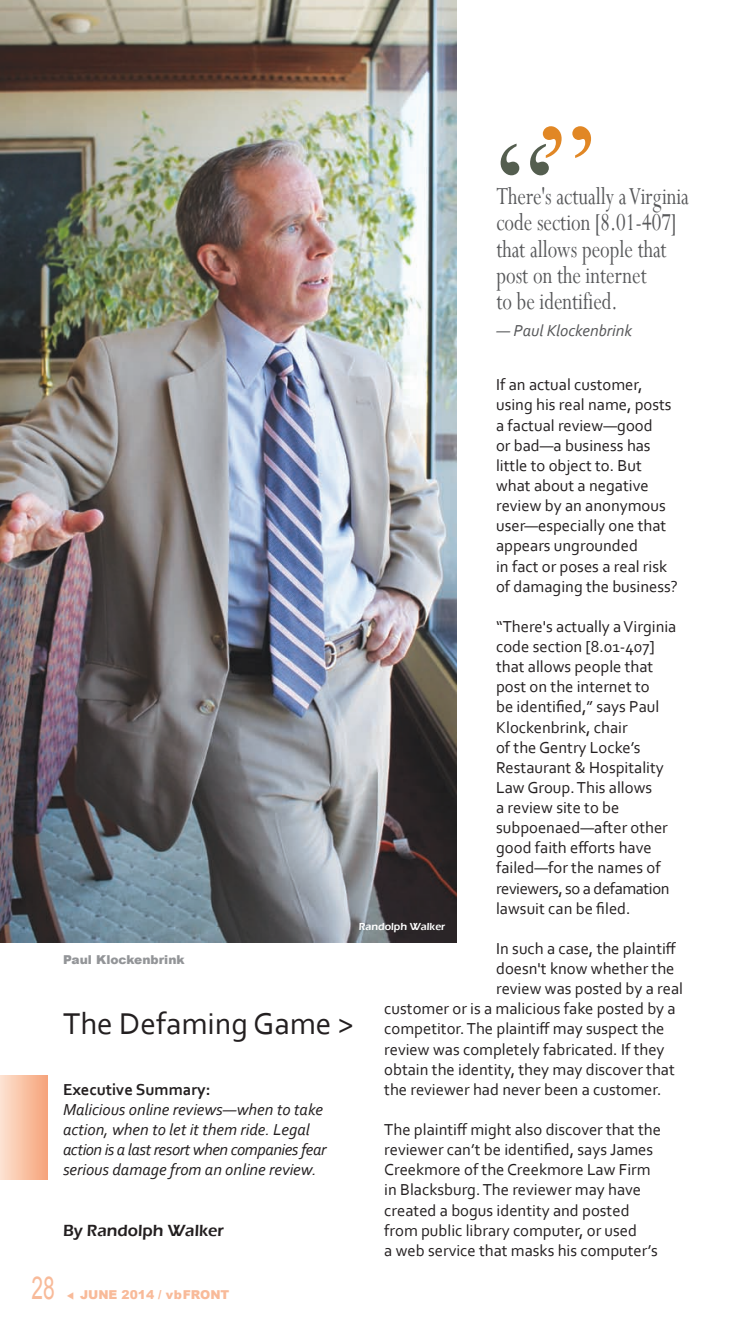
<style>
.page{position:relative;width:756px;height:1323px;background:#fff}
.page>*{position:absolute;margin:0;border:0;box-sizing:border-box;transform-origin:0 0}
.t1{font:126px "Times New Roman";color:#545e4f}
.t2{font:31.5px "Corbel";color:#231f20}
.t3{font:31.5px "Arial";color:#f8ba99;scale:.67 1}
.t4{font:27.3px/26.2px "Perpetua";color:#57585a;scale:.77 1}
.t5{font:16.62px/20.1px "Corbel";color:#231f20}
.t6{font:italic 16.62px/20.1px "Corbel";color:#231f20}
.t7{font:700 16.62px "Corbel";color:#231f20}
.t8{font:italic 16.62px "Corbel";color:#57585a}
.t9{font:600 16.62px "Eras ITC";color:#231f20}
.t10{font:900 12.25px "Arial";color:#f8ba99}
.t11{font:900 12.25px "Arial";color:#939598}
.t12{font:600 10.5px "Eras ITC";color:#fff}
.s1{color:#e18725}
</style>
<div class="page">
<div style="left:0;top:1075px;width:47px;height:105px;background:linear-gradient(to right,#fde3d2,#f6a47a)"></div>
<img style="left:0;top:0;width:457px;height:942px">
<h1 class="t1" style="left:497px;top:117px;width:100px">“<span class="s1">”</span></h1>
<h3 class="t4" style="left:496px;top:184px;width:251px">There's actually a Virginia code section [8.01-407] that allows people that post on the internet<br>to be identified.</h3>
<p class="t8" style="left:497px;top:324px;width:137px">— Paul Klockenbrink</p>
<h2 class="t3" style="left:32px;top:1270px;width:36px">28</h2>
<p class="t5" style="left:496px;top:376px;width:183px">If an actual customer, using his real name, posts a factual review—good<br>or bad—a business has little to object to. But what about a negative review by an anonymous user—especially one that appears ungrounded<br>in fact or poses a real risk of damaging the business?</p>
<p class="t5" style="left:496px;top:618px;width:182px">“There's actually a Virginia code section [8.01-407] that allows people that post on the internet to<br>be identified,” says Paul<br>Klockenbrink, chair<br>of the Gentry Locke’s<br>Restaurant &amp; Hospitality<br>Law Group. This allows<br>a review site to be subpoenaed—after other good faith efforts have failed—for the names of reviewers, so a defamation lawsuit can be filed.</p>
<p class="t5" style="left:496px;top:940px;width:182px">In such a case, the plaintiff</p>
<p class="t5" style="left:496px;top:960px;width:180px">doesn't know whether the</p>
<p class="t5" style="left:496px;top:980px;width:188px">review was posted by a real</p>
<p class="t5" style="left:384px;top:1000px;width:293px">customer or is a malicious fake posted by a</p>
<p class="t5" style="left:384px;top:1020px;width:282px">competitor. The plaintiff may suspect the</p>
<p class="t5" style="left:384px;top:1040px;width:282px">review was completely fabricated. If they</p>
<p class="t5" style="left:384px;top:1061px;width:292px">obtain the identity, they may discover that</p>
<p class="t5" style="left:384px;top:1081px;width:279px">the reviewer had never been a customer.</p>
<p class="t5" style="left:384px;top:1121px;width:278px">The plaintiff might also discover that the reviewer can’t be identified, says James Creekmore of the Creekmore Law Firm in Blacksburg. The reviewer may have created a bogus identity and posted from public library computer, or used<br>a web service that masks his computer’s</p>
<p class="t12" style="left:359px;top:921px;width:88px">Randolph Walker</p>
<p class="t11" style="left:63px;top:951px;width:123px">Paul Klockenbrink</p>
<h2 class="t2" style="left:63px;top:1011px;width:293px">The Defaming Game &gt;</h2>
<p class="t7" style="left:63px;top:1082px;width:149px">Executive Summary:</p>
<p class="t6" style="left:63px;top:1101px;width:265px">Malicious online reviews—when to take action, when to let it them ride. Legal action is a last resort when companies fear serious damage from an online review.</p>
<p class="t9" style="left:63px;top:1221px;width:163px">By Randolph Walker</p>
<p class="t10" style="left:67px;top:1285px;width:164px">▼ JUNE 2014 / vbFRONT</p>
</div>
